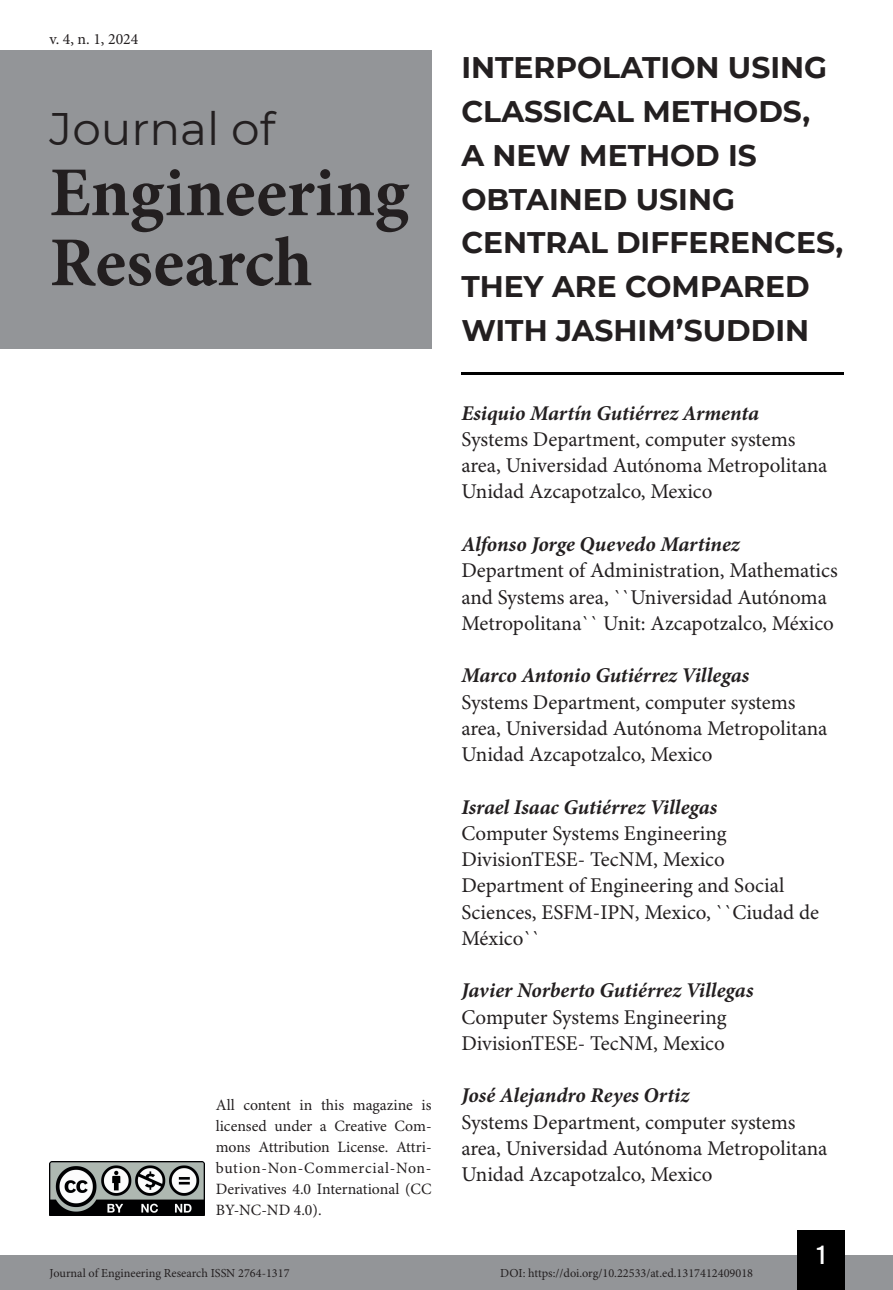
<style>
.page{position:relative;width:893px;height:1290px;background:#fff}
.page>*{position:absolute;margin:0;border:0;box-sizing:border-box;transform-origin:0 0}
.t1{font:700 70px/70px "Minion Pro";color:#231f20}
.t2{font:45.5px "Montserrat";color:#231f20}
.t3{font:700 29.75px/43.8px "Montserrat";color:#231f20}
.t4{font:26.25px "Bebas Kai";color:#fff}
.t5{font:21px/26.2px "Minion Pro";color:#231f20}
.t6{font:italic 700 21px "Minion Pro";color:#231f20}
.t7{font:15.75px/21px "Minion Pro";color:#231f20;text-align:justify}
.t8{font:12.25px "Minion Pro";color:#231f20}
</style>
<div class="page">
<div style="left:0;top:1255px;width:893px;height:35px;background:#939598"></div>
<div style="left:797px;top:1230px;width:48px;height:60px;background:#000"></div>
<img style="left:50px;top:1161px;width:154px;height:54px">
<div style="left:0;top:50px;width:432px;height:298px;background:#939598"></div>
<hr style="left:461px;top:372px;width:382px;height:3px;background:#000">
<p class="t7" style="left:50px;top:29px;width:90px">v. 4, n. 1, 2024</p>
<h2 class="t2" style="left:50px;top:98px;width:227px">Journal of</h2>
<h1 class="t1" style="left:50px;top:157px;width:361px">Engineering<br>Research</h1>
<p class="t7" style="left:216px;top:1095px;width:217px">All content in this magazine is licensed under a Creative Com&shy;mons Attribution License. Attri&shy;bution-Non-Commercial-Non-Derivatives 4.0 International (CC BY-NC-ND 4.0).</p>
<h3 class="t3" style="left:461px;top:44px;width:383px">INTERPOLATION USING<br>CLASSICAL METHODS,<br>A NEW METHOD IS<br>OBTAINED USING<br>CENTRAL DIFFERENCES,<br>THEY ARE COMPARED<br>WITH JASHIM’SUDDIN</h3>
<p class="t6" style="left:461px;top:398px;width:299px">Esiquio Martín Gutiérrez Armenta</p>
<p class="t5" style="left:461px;top:427px;width:367px">Systems Department, computer systems area, Universidad Autónoma Metropolitana<br>Unidad Azcapotzalco, Mexico</p>
<p class="t6" style="left:461px;top:529px;width:280px">Alfonso Jorge Quevedo Martinez</p>
<p class="t5" style="left:461px;top:558px;width:378px">Department of Administration, Mathematics and Systems area, ``Universidad Autónoma<br>Metropolitana`` Unit: Azcapotzalco, México</p>
<p class="t6" style="left:461px;top:660px;width:289px">Marco Antonio Gutiérrez Villegas</p>
<p class="t5" style="left:461px;top:689px;width:367px">Systems Department, computer systems area, Universidad Autónoma Metropolitana<br>Unidad Azcapotzalco, Mexico</p>
<p class="t6" style="left:461px;top:792px;width:258px">Israel Isaac Gutiérrez Villegas</p>
<p class="t5" style="left:461px;top:821px;width:359px">Computer Systems Engineering<br>DivisionTESE- TecNM, Mexico<br>Department of Engineering and Social<br>Sciences, ESFM-IPN, Mexico, ``Ciudad de<br>México``</p>
<p class="t6" style="left:461px;top:975px;width:294px">Javier Norberto Gutiérrez Villegas</p>
<p class="t5" style="left:461px;top:1004px;width:267px">Computer Systems Engineering<br>DivisionTESE- TecNM, Mexico</p>
<p class="t6" style="left:461px;top:1080px;width:229px">José Alejandro Reyes Ortiz</p>
<p class="t5" style="left:461px;top:1109px;width:367px">Systems Department, computer systems area, Universidad Autónoma Metropolitana<br>Unidad Azcapotzalco, Mexico</p>
<p class="t4" style="left:817px;top:1241px;width:10px">1</p>
<p class="t8" style="left:50px;top:1266px;width:241px">Journal of Engineering Research ISSN 2764-1317</p>
<p class="t8" style="left:500px;top:1266px;width:254px">DOI: https://doi.org/10.22533/at.ed.1317412409018</p>
</div>
